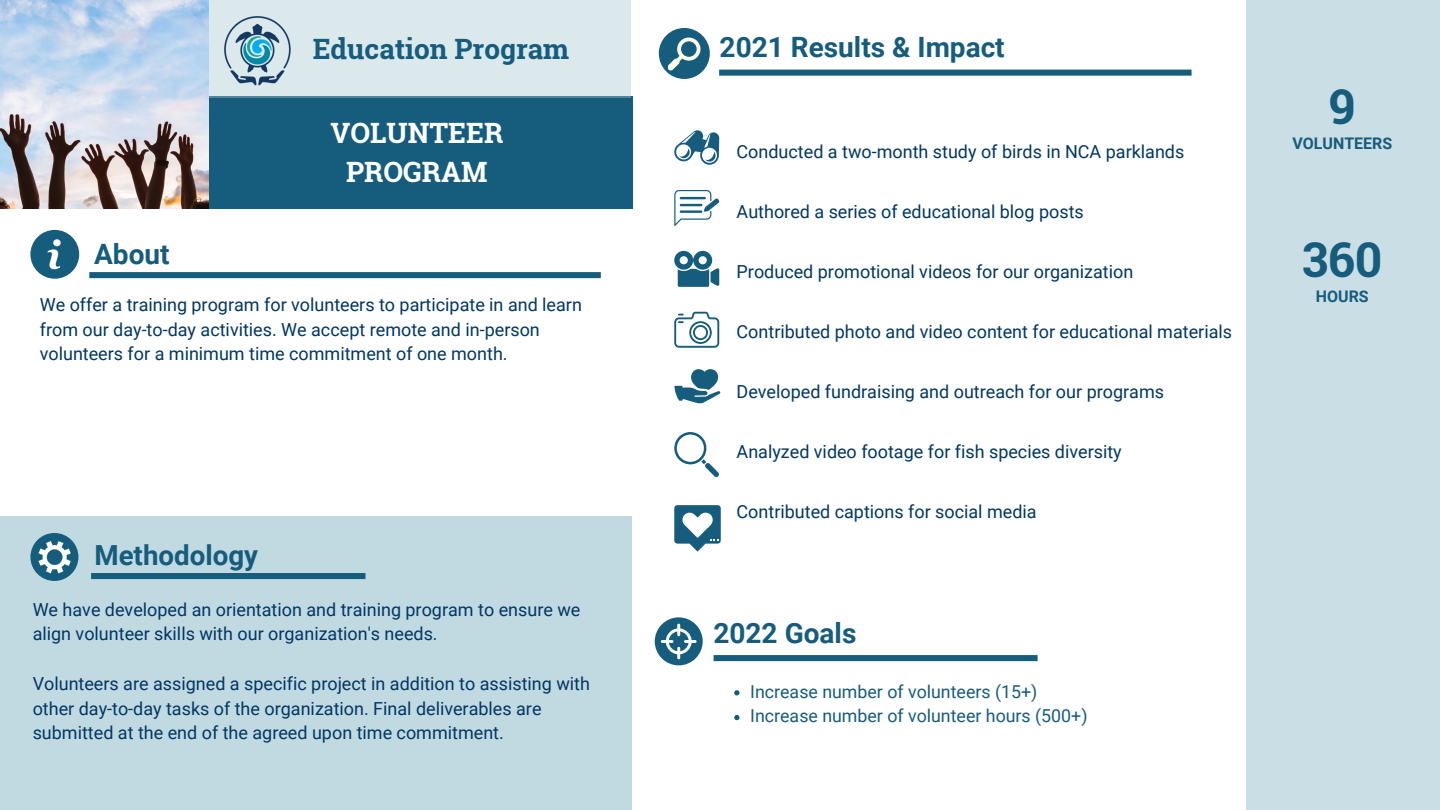
<style>
.page{position:relative;width:1440px;height:810px;background:#fff}
.page>*{position:absolute;margin:0;border:0;box-sizing:border-box;transform-origin:0 0}
.t1{font:700 48px "Roboto Slab";color:#165c7d}
.t2{font:700 28px "Roboto";color:#165c7d}
.t3{font:700 28px "Roboto Slab";color:#fff}
.t4{font:700 28px "Roboto Slab";color:#165c7d}
.t5{font:700 27.8px "Roboto";color:#165c7d}
.t6{font:18px/24.8px "Roboto";color:#013763}
.t7{font:17.8px "Roboto";color:#165c7d}
.t8{font:700 16px "Roboto";color:#165c7d}
</style>
<div class="page">
<svg style="left:30px;top:230px;width:49px;height:49px"></svg>
<svg style="left:89px;top:272px;width:512px;height:6px;background:#195e7e"></svg>
<svg style="left:719px;top:70px;width:473px;height:6px;background:#236584"></svg>
<div style="left:659px;top:28px;width:51px;height:51px;background:#165c7d;border-radius:50%"></div>
<div style="left:198px;top:96px;width:435px;height:113px;background:#165c7d"></div>
<div style="left:202px;top:0;width:429px;height:98px;background:#dbe9ed"></div>
<img style="left:224px;top:16px;width:67px;height:70px">
<img style="left:0;top:0;width:208px;height:209px">
<div style="left:0;top:516px;width:632px;height:294px;background:#c1d9e1"></div>
<div style="left:91px;top:573px;width:274px;height:6px;background:#165c7d"></div>
<div style="left:30px;top:533px;width:48px;height:48px;background:#165c7d;border-radius:50%"></div>
<div style="left:1247px;top:0;width:193px;height:810px;background:#cadee5"></div>
<svg style="left:734px;top:690px;width:6px;height:5px"></svg>
<svg style="left:734px;top:715px;width:6px;height:5px"></svg>
<svg style="left:668px;top:38px;width:33px;height:32px"></svg>
<svg style="left:38px;top:541px;width:33px;height:33px"></svg>
<svg style="left:714px;top:655px;width:324px;height:6px;background:#195e7e"></svg>
<svg style="left:655px;top:617px;width:48px;height:48px"></svg>
<svg style="left:674px;top:130px;width:45px;height:35px"></svg>
<svg style="left:674px;top:190px;width:45px;height:36px"></svg>
<svg style="left:674px;top:251px;width:45px;height:36px"></svg>
<svg style="left:674px;top:369px;width:47px;height:35px"></svg>
<svg style="left:674px;top:312px;width:45px;height:36px"></svg>
<svg style="left:674px;top:432px;width:45px;height:45px"></svg>
<svg style="left:674px;top:505px;width:47px;height:47px"></svg>
<p class="t4" style="left:313px;top:30px;width:258px">Education Program</p>
<p class="t2" style="left:94px;top:238px;width:77px">About</p>
<p class="t3" style="left:330px;top:114px;width:174px">VOLUNTEER</p>
<p class="t3" style="left:346px;top:153px;width:143px">PROGRAM</p>
<p class="t6" style="left:40px;top:292px;width:544px">We offer a training program for volunteers to participate in and learn from our day-to-day activities. We accept remote and in-person volunteers for a minimum time commitment of one month.</p>
<p class="t5" style="left:94px;top:539px;width:165px">Methodology</p>
<p class="t6" style="left:33px;top:597px;width:549px">We have developed an orientation and training program to ensure we align volunteer skills with our organization's needs.</p>
<p class="t6" style="left:33px;top:671px;width:559px">Volunteers are assigned a specific project in addition to assisting with other day-to-day tasks of the organization. Final deliverables are submitted at the end of the agreed upon time commitment.</p>
<p class="t2" style="left:720px;top:31px;width:287px">2021 Results &amp; Impact</p>
<p class="t6" style="left:737px;top:140px;width:449px">Conducted a two-month study of birds in NCA parklands</p>
<p class="t6" style="left:737px;top:200px;width:349px">Authored a series of educational blog posts</p>
<p class="t6" style="left:737px;top:260px;width:398px">Produced promotional videos for our organization</p>
<p class="t6" style="left:737px;top:320px;width:497px">Contributed photo and video content for educational materials</p>
<p class="t6" style="left:737px;top:380px;width:429px">Developed fundraising and outreach for our programs</p>
<p class="t6" style="left:737px;top:440px;width:387px">Analyzed video footage for fish species diversity</p>
<p class="t6" style="left:737px;top:500px;width:302px">Contributed captions for social media</p>
<p class="t2" style="left:713px;top:617px;width:144px">2022 Goals</p>
<p class="t7" style="left:750px;top:681px;width:289px">Increase number of volunteers (15+)</p>
<p class="t7" style="left:750px;top:706px;width:339px">Increase number of volunteer hours (500+)</p>
<p class="t1" style="left:1329px;top:73px;width:28px">9</p>
<p class="t8" style="left:1292px;top:134px;width:101px">VOLUNTEERS</p>
<p class="t1" style="left:1302px;top:227px;width:82px">360</p>
<p class="t8" style="left:1316px;top:287px;width:54px">HOURS</p>
</div>
